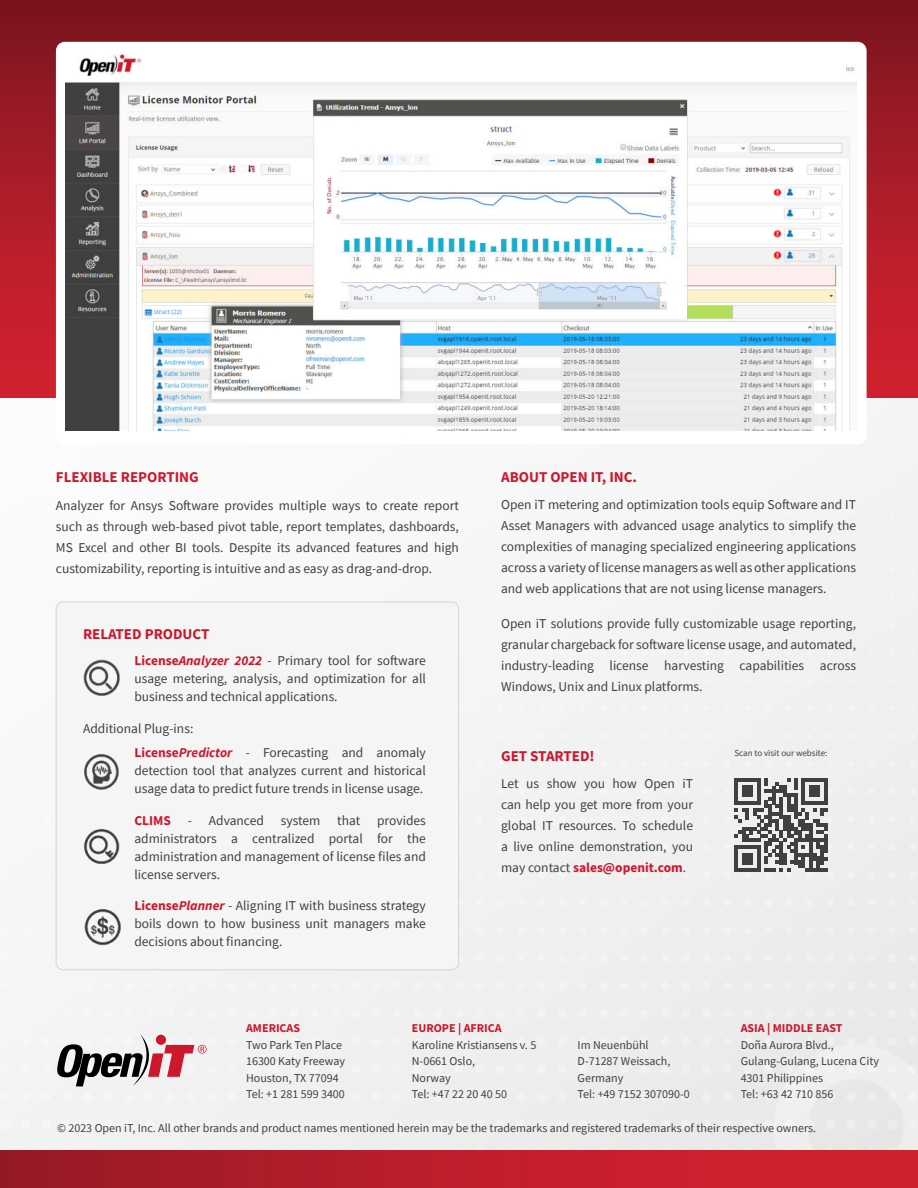
<style>
.page{position:relative;width:918px;height:1188px;background:#f1f3f2}
.page>*{position:absolute;margin:0;border:0;box-sizing:border-box;transform-origin:0 0}
.t1{font:700 15px "Source Sans Pro";color:#cd172d}
.t2{font:13.5px/21px "Source Sans Pro";color:#404040;text-align:justify}
.t3{font:12px/16.5px "Source Sans Pro";color:#404040}
.t4{font:700 12px "Source Sans Pro";color:#cd172d}
.t5{font:9px "Source Sans Pro";color:#404040}
.s1{font-weight:700;color:#cd172d}
.s2{font-weight:700;font-style:italic;color:#cd172d}
</style>
<div class="page">
<svg style="left:0;top:450px;width:457px;height:233px"></svg>
<div style="left:0;top:1150px;width:918px;height:38px;background:#951a25"></div>
<div style="left:0;top:0;width:918px;height:398px;background:linear-gradient(to bottom,#7d1620,#d92231)"></div>
<svg style="left:57px;top:1034px;width:861px;height:154px"></svg>
<div style="left:56px;top:602px;width:403px;height:368px;background:#f5f5f6;border-radius:7px"></div>
<svg style="left:56px;top:778px;width:772px;height:100px"></svg>
<div style="left:56px;top:42px;width:811px;height:402px;background:#fff;border-radius:9px"></div>
<img style="left:66px;top:53px;width:790px;height:377px">
<div style="left:792px;top:58px;width:53px;height:20px;background:#fff"></div>
<img style="left:84px;top:660px;width:35px;height:35px">
<img style="left:84px;top:908px;width:37px;height:37px">
<img style="left:83px;top:754px;width:36px;height:36px">
<img style="left:84px;top:829px;width:35px;height:35px">
<p class="t1" style="left:56px;top:471px;width:144px">FLEXIBLE REPORTING</p>
<p class="t2" style="left:56px;top:495px;width:405px">Analyzer for Ansys Software provides multiple ways to create report such as through web-based pivot table, report templates, dashboards, MS Excel and other BI tools. Despite its advanced features and high customizability, reporting is intuitive and as easy as drag-and-drop.</p>
<p class="t1" style="left:83px;top:628px;width:128px">RELATED PRODUCT</p>
<p class="t2" style="left:134px;top:651px;width:293px;line-height:18px"><span class="s1">License</span><span class="s2">Analyzer 2022</span> - Primary tool for software usage metering, analysis, and optimization for all business and technical applications.</p>
<p class="t2" style="left:83px;top:718px;width:112px">Additional Plug-ins:</p>
<p class="t2" style="left:134px;top:745px;width:293px;line-height:18px"><span class="s1">License</span><span class="s2">Predictor</span> - Forecasting and anomaly detection tool that analyzes current and historical usage data to predict future trends in license usage.</p>
<p class="t2" style="left:134px;top:812px;width:293px;line-height:18px"><span class="s1">CLIMS</span> - Advanced system that provides administrators a centralized portal for the administration and management of license files and license servers.</p>
<p class="t2" style="left:134px;top:898px;width:293px;line-height:18px"><span class="s1">License</span><span class="s2">Planner</span> - Aligning IT with business strategy boils down to how business unit managers make decisions about financing.</p>
<p class="t1" style="left:501px;top:470px;width:137px">ABOUT OPEN IT, INC.</p>
<p class="t2" style="left:501px;top:494px;width:356px">Open iT metering and optimization tools equip Software and IT Asset Managers with advanced usage analytics to simplify the complexities of managing specialized engineering applications across a variety of license managers as well as other applications and web applications that are not using license managers.</p>
<p class="t2" style="left:501px;top:613px;width:356px">Open iT solutions provide fully customizable usage reporting, granular chargeback for software license usage, and automated, industry-leading license harvesting capabilities across Windows, Unix and Linux platforms.</p>
<p class="t1" style="left:501px;top:749px;width:95px">GET STARTED!</p>
<p class="t2" style="left:501px;top:773px;width:193px">Let us show you how Open iT can help you get more from your global IT resources. To schedule a live online demonstration, you may contact <span class="s1">sales@openit.com</span>.</p>
<p class="t5" style="left:734px;top:747px;width:95px">Scan to visit our website:</p>
<p class="t4" style="left:246px;top:1023px;width:56px">AMERICAS</p>
<p class="t3" style="left:246px;top:1037px;width:100px">Two Park Ten Place<br>16300 Katy Freeway<br>Houston, TX 77094<br>Tel: +1 281 599 3400</p>
<p class="t4" style="left:412px;top:1023px;width:91px">EUROPE | AFRICA</p>
<p class="t3" style="left:412px;top:1036px;width:126px">Karoline Kristiansens v. 5<br>N-0661 Oslo,<br>Norway<br>Tel: +47 22 20 40 50</p>
<p class="t3" style="left:578px;top:1037px;width:114px">Im Neuenbühl<br>D-71287 Weissach,<br>Germany<br>Tel: +49 7152 307090-0</p>
<p class="t4" style="left:741px;top:1023px;width:103px">ASIA | MIDDLE EAST</p>
<p class="t3" style="left:741px;top:1036px;width:140px">Doña Aurora Blvd.,<br>Gulang-Gulang, Lucena City<br>4301 Philippines<br>Tel: +63 42 710 856</p>
<p class="t3" style="left:57px;top:1119px;width:761px">© 2023 Open iT, Inc. All other brands and product names mentioned herein may be the trademarks and registered trademarks of their respective owners.</p>
</div>
